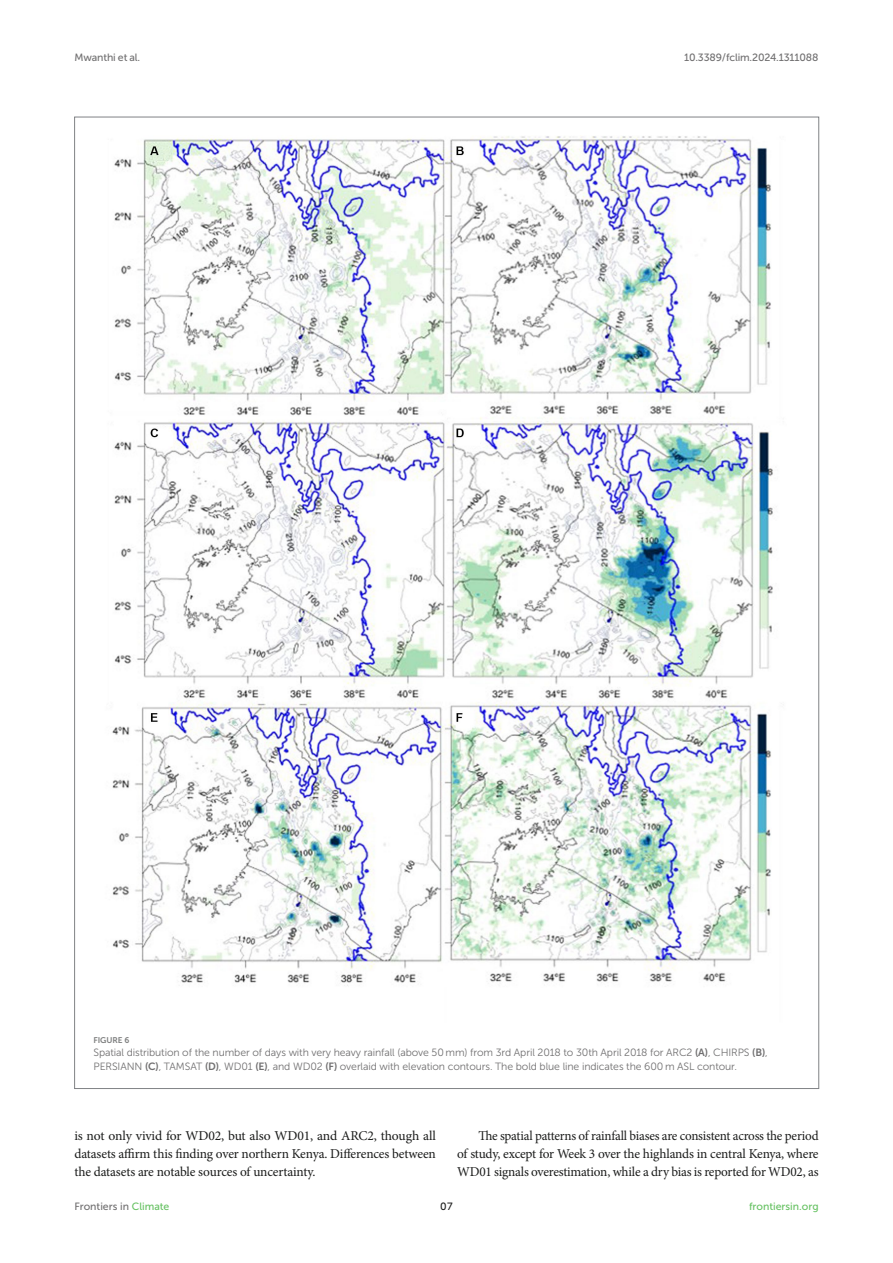
<style>
.page{position:relative;width:893px;height:1263px;background:#fff}
.page>*{position:absolute;margin:0;border:0;box-sizing:border-box;transform-origin:0 0}
.TEXT{font:13.5px/18px "Minion Pro";letter-spacing:-.015em;color:#1b1c1b;text-align:justify}
.FIG_LEG{font:10.5px/13.5px "Museo Sans 300";letter-spacing:-.01em;color:#706f70}
.t1{font:10.5px "Museo Sans 500";letter-spacing:-.015em;color:#706f70}
.t2{font:10.5px "Museo Sans 500";color:#65c161}
.t3{font:10.5px "Museo Sans 500";color:#1b1c1b}
.FIG_HD{font:8.25px "Museo Sans 700";letter-spacing:-.01em;color:#7e7f7f}
.s1{font-family:"Museo Sans 700"}
.s2{color:#65c161}
</style>
<div class="page">
<img style="left:112px;top:136px;width:661px;height:850px">
<p class="t1" style="left:74px;top:51px;width:67px">Mwanthi et al.</p>
<p class="t1" style="left:684px;top:51px;width:136px">10.3389/fclim.2024.1311088</p>
<p class="FIG_HD" style="left:94px;top:1035px;width:37px">FIGURE 6</p>
<p class="FIG_LEG" style="left:94px;top:1046px;width:676px">Spatial distribution of the number of days with very heavy rainfall (above 50 mm) from 3rd April 2018 to 30th April 2018 for ARC2 <span class="s1">(A)</span>, CHIRPS <span class="s1">(B)</span>,<br>PERSIANN <span class="s1">(C)</span>, TAMSAT <span class="s1">(D)</span>, WD01 <span class="s1">(E)</span>, and WD02 <span class="s1">(F)</span> overlaid with elevation contours. The bold blue line indicates the 600 m ASL contour.</p>
<p class="TEXT" style="left:74px;top:1127px;width:363px">is not only vivid for WD02, but also WD01, and ARC2, though all datasets affirm this finding over northern Kenya. Differences between the datasets are notable sources of uncertainty.</p>
<p class="TEXT" style="left:457px;top:1127px;width:363px;text-indent:21px">The spatial patterns of rainfall biases are consistent across the period of study, except for Week 3 over the highlands in central Kenya, where WD01 signals overestimation, while a dry bias is reported for WD02, as</p>
<p class="t1" style="left:74px;top:1200px;width:97px">Frontiers in <span class="s2">Climate</span></p>
<p class="t3" style="left:440px;top:1200px;width:14px">07</p>
<p class="t2" style="left:749px;top:1200px;width:71px">frontiersin.org</p>
</div>
